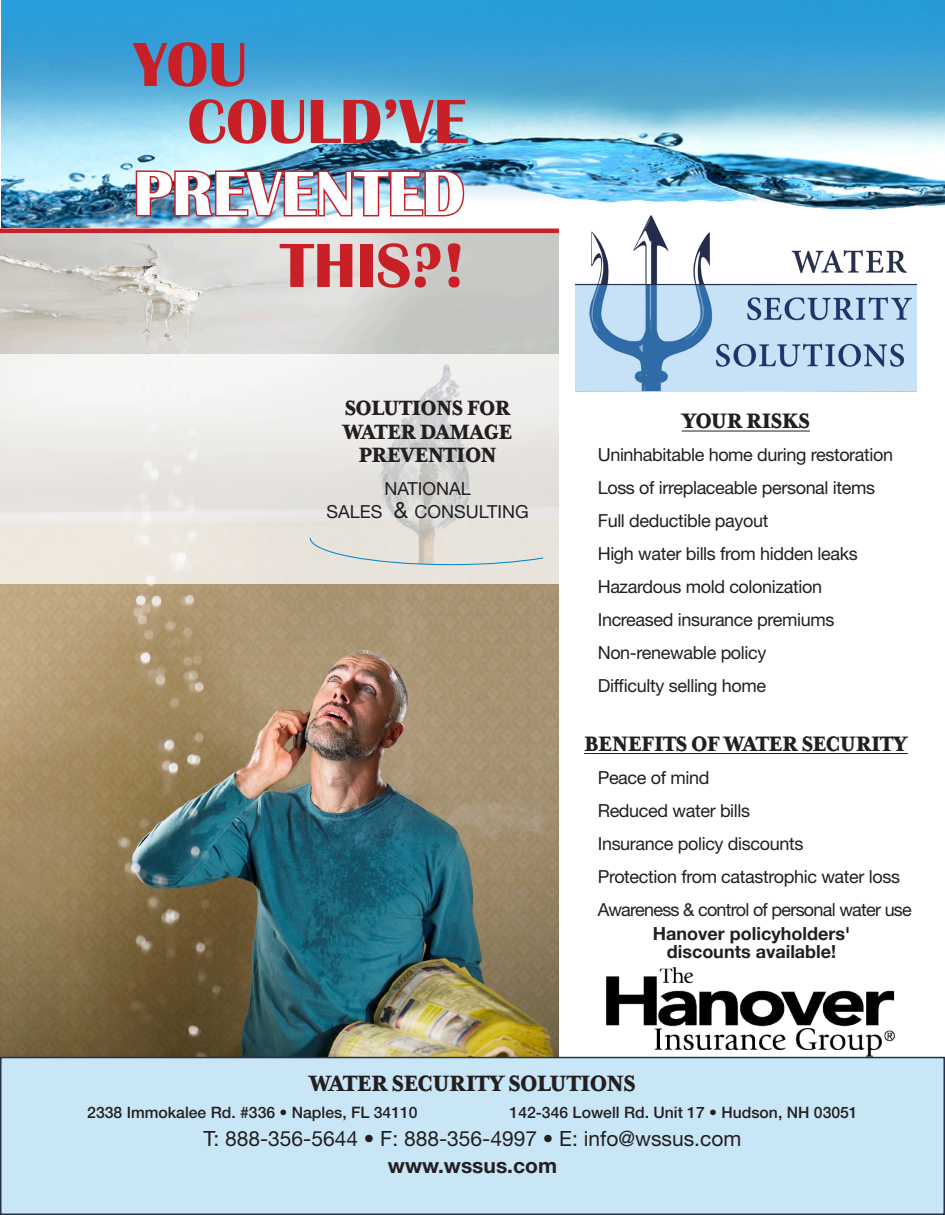
<style>
.page{position:relative;width:945px;height:1215px;background:#fff}
.page>*{position:absolute;margin:0;border:0;box-sizing:border-box;transform-origin:0 0}
.t1{font:700 64.5px/72px "Britannic";color:#fff;text-align:right}
.t2{font:700 64.5px/57px "Britannic";color:#c92027}
.t3{font:800 25.5px "Mrs Eaves XL Serif Nar OT";letter-spacing:-.02em;color:#231f20}
.t4{font:800 24px "Mrs Eaves XL Serif Nar OT";letter-spacing:-.02em;color:#231f20}
.t5{font:800 23.7px "Mrs Eaves XL Serif Nar OT";letter-spacing:-.02em;color:#231f20}
.t6{font:21px "Helvetica Neue";color:#231f20}
.t7{font:700 21px "Helvetica Neue";color:#231f20}
.t8{font:18px "Helvetica Neue";letter-spacing:-.02em;color:#231f20}
.t9{font:700 18px/18px "Helvetica Neue";color:#231f20;text-align:center}
.t10{font:18px "Helvetica Neue";letter-spacing:-.04em;color:#231f20}
.t11{font:18px "Helvetica Neue";color:#231f20}
.t12{font:500 15.75px "Helvetica Neue";color:#231f20}
.s1{color:#c92027}
.s2{font-size:22.5px}
</style>
<div class="page">
<img style="left:2px;top:0;width:943px;height:227px">
<img style="left:0;top:233px;width:559px;height:824px">
<img style="left:134px;top:168px;width:332px;height:50px">
<img style="left:575px;top:212px;width:341px;height:179px">
<div style="left:1px;top:1058px;width:943px;height:156px;background:#c8e6f6"></div>
<div style="left:0;top:1057px;width:945px;height:158px;border:2px solid #25304c"></div>
<hr style="left:682px;top:431px;width:128px;height:1px;background:#231f20">
<hr style="left:584px;top:753px;width:324px;height:1px;background:#231f20">
<hr style="left:0;top:229px;width:559px;height:4px;background:#c92027">
<div style="left:0;top:355px;width:568px;height:229px;background:linear-gradient(to bottom,#f3f3f4,#e8e2d9)"></div>
<img style="left:347px;top:353px;width:156px;height:226px">
<svg style="left:309px;top:537px;width:235px;height:29px;background:#deded8"></svg>
<img style="left:607px;top:967px;width:287px;height:89px">
<p class="t2" style="left:187px;top:37px;width:282px;text-indent:-54px">YOU<br>COULD’VE</p>
<p class="t1" style="left:134px;top:158px;width:334px">PREVENTED<br><span class="s1">THIS?!</span></p>
<p class="t5" style="left:345px;top:396px;width:167px">SOLUTIONS FOR</p>
<p class="t5" style="left:343px;top:420px;width:171px">WATER DAMAGE</p>
<p class="t5" style="left:358px;top:443px;width:140px">PREVENTION</p>
<p class="t11" style="left:384px;top:478px;width:88px">NATIONAL</p>
<p class="t11" style="left:327px;top:501px;width:204px">SALES <span class="s2">&amp;</span> CONSULTING</p>
<p class="t4" style="left:682px;top:409px;width:130px">YOUR RISKS</p>
<p class="t8" style="left:598px;top:444px;width:297px">Uninhabitable home during restoration</p>
<p class="t8" style="left:598px;top:477px;width:279px">Loss of irreplaceable personal items</p>
<p class="t8" style="left:598px;top:510px;width:172px">Full deductible payout</p>
<p class="t8" style="left:598px;top:543px;width:262px">High water bills from hidden leaks</p>
<p class="t8" style="left:598px;top:576px;width:226px">Hazardous mold colonization</p>
<p class="t8" style="left:598px;top:609px;width:238px">Increased insurance premiums</p>
<p class="t8" style="left:598px;top:642px;width:170px">Non-renewable policy</p>
<p class="t8" style="left:598px;top:675px;width:170px">Difficulty selling home</p>
<p class="t4" style="left:584px;top:732px;width:325px">BENEFITS OF WATER SECURITY</p>
<p class="t8" style="left:598px;top:767px;width:113px">Peace of mind</p>
<p class="t8" style="left:598px;top:800px;width:154px">Reduced water bills</p>
<p class="t8" style="left:598px;top:833px;width:207px">Insurance policy discounts</p>
<p class="t8" style="left:598px;top:866px;width:304px">Protection from catastrophic water loss</p>
<p class="t10" style="left:598px;top:899px;width:316px">Awareness &amp; control of personal water use</p>
<p class="t9" style="left:653px;top:926px;width:199px">Hanover policyholders' discounts available!</p>
<p class="t3" style="left:309px;top:1070px;width:328px">WATER SECURITY SOLUTIONS</p>
<p class="t12" style="left:87px;top:1103px;width:332px">2338 Immokalee Rd. #336 • Naples, FL 34110</p>
<p class="t12" style="left:510px;top:1103px;width:350px">142-346 Lowell Rd. Unit 17 • Hudson, NH 03051</p>
<p class="t6" style="left:204px;top:1126px;width:539px">T: 888-356-5644 • F: 888-356-4997 • E: info@wssus.com</p>
<p class="t7" style="left:388px;top:1153px;width:171px">www.wssus.com</p>
</div>
